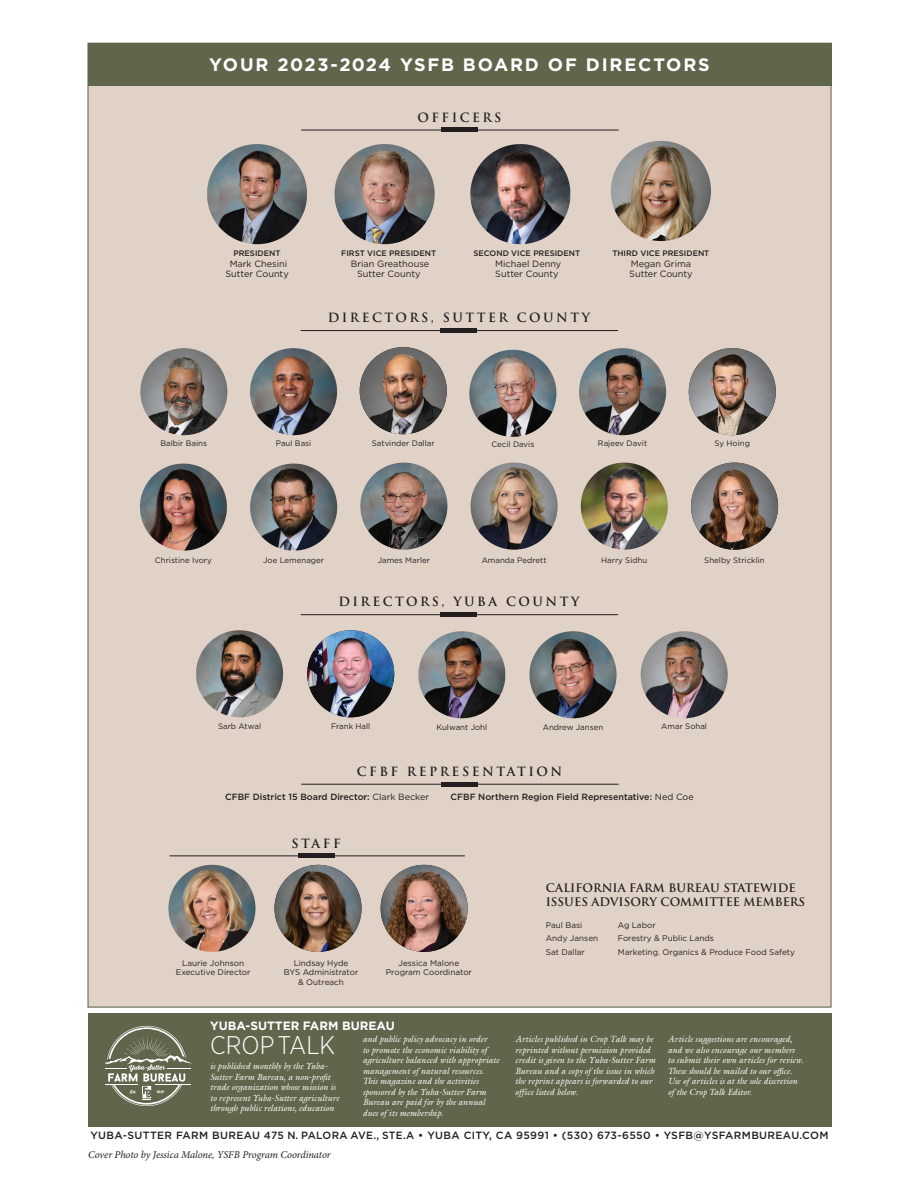
<style>
.page{position:relative;width:918px;height:1188px;background:#fff}
.page>*{position:absolute;margin:0;border:0;box-sizing:border-box;transform-origin:0 0}
.t1{font:300 25.5px "Gotham Narrow";color:#fff}
.t2{font:700 18px "Gotham";letter-spacing:.1em;color:#fff}
.t3{font:700 12.45px "Trajan Pro";letter-spacing:.2em;color:#231f20}
.t4{font:700 12px "Gotham";color:#fff}
.t5{font:700 11.55px/13.8px "Trajan Pro";color:#231f20}
.t6{font:500 10.5px "Gotham";letter-spacing:.035em;color:#231f20}
.t7{font:italic 10.5px "Minion Pro";letter-spacing:-.01em;color:#231f20}
.t8{font:9.15px/10.2px "Gotham";color:#231f20}
.t9{font:italic 9px/10.5px "Galliard Pro";color:#fff;scale:.96 1}
.t10{font:500 9px "Gotham";color:#231f20}
.t11{font:8.25px/9.1px "Gotham";color:#231f20;text-align:center}
.t12{font:7.95px "Gotham";color:#231f20}
.t13{font:500 7.95px "Gotham";color:#231f20}
.s1{font-weight:400}
</style>
<div class="page">
<div style="left:88px;top:1013px;width:743px;height:113px;background:#60664b"></div>
<div style="left:87px;top:43px;width:745px;height:965px;background:#e1d2c7"></div>
<div style="left:88px;top:43px;width:743px;height:43px;background:#60664b"></div>
<img style="left:611px;top:141px;width:100px;height:100px;border-radius:50px">
<img style="left:207px;top:144px;width:100px;height:100px;border-radius:48px">
<img style="left:335px;top:144px;width:100px;height:100px;border-radius:50px">
<img style="left:470px;top:144px;width:100px;height:100px">
<img style="left:196px;top:630px;width:87px;height:87px">
<img style="left:418px;top:631px;width:87px;height:87px;border-radius:42px">
<img style="left:529px;top:631px;width:88px;height:87px;border-radius:44px">
<img style="left:641px;top:631px;width:87px;height:87px;border-radius:44px">
<hr style="left:301px;top:130px;width:318px;height:1px;background:#231f20">
<hr style="left:441px;top:128px;width:37px;height:4px;background:#231f20">
<hr style="left:301px;top:330px;width:317px;height:1px;background:#231f20">
<div style="left:441px;top:328px;width:36px;height:5px;background:#231f20"></div>
<hr style="left:301px;top:614px;width:317px;height:1px;background:#231f20">
<div style="left:441px;top:612px;width:36px;height:5px;background:#231f20"></div>
<hr style="left:301px;top:784px;width:318px;height:1px;background:#231f20">
<div style="left:441px;top:782px;width:37px;height:5px;background:#231f20"></div>
<hr style="left:170px;top:855px;width:295px;height:1px;background:#231f20">
<hr style="left:298px;top:854px;width:37px;height:4px;background:#231f20">
<img style="left:168px;top:865px;width:88px;height:87px;border-radius:44px">
<img style="left:274px;top:865px;width:88px;height:87px;border-radius:44px">
<img style="left:381px;top:865px;width:87px;height:87px">
<img style="left:307px;top:630px;width:87px;height:87px;border-radius:43px">
<svg style="left:105px;top:1026px;width:88px;height:80px"></svg>
<img style="left:250px;top:464px;width:87px;height:87px;border-radius:44px">
<img style="left:140px;top:464px;width:87px;height:87px;border-radius:44px">
<img style="left:360px;top:463px;width:87px;height:87px;border-radius:44px">
<img style="left:471px;top:463px;width:87px;height:87px;border-radius:44px">
<img style="left:581px;top:463px;width:87px;height:87px;border-radius:44px">
<img style="left:360px;top:347px;width:87px;height:87px;border-radius:44px">
<img style="left:250px;top:348px;width:87px;height:87px;border-radius:44px">
<img style="left:140px;top:348px;width:87px;height:87px;border-radius:44px">
<img style="left:579px;top:348px;width:87px;height:87px;border-radius:44px">
<img style="left:469px;top:350px;width:87px;height:87px;border-radius:44px">
<img style="left:689px;top:348px;width:87px;height:87px;border-radius:44px">
<img style="left:691px;top:463px;width:87px;height:87px;border-radius:44px">
<h2 class="t2" style="left:209px;top:53px;width:502px">YOUR 2023-2024 YSFB BOARD OF DIRECTORS</h2>
<h3 class="t3" style="left:417px;top:109px;width:86px">OFFICERS</h3>
<p class="t13" style="left:234px;top:248px;width:48px">PRESIDENT</p>
<p class="t8" style="left:225px;top:258px;width:65px;text-align:center">Mark Chesini<br>Sutter County</p>
<p class="t13" style="left:341px;top:248px;width:96px">FIRST VICE PRESIDENT</p>
<p class="t8" style="left:351px;top:258px;width:80px;text-align:center">Brian Greathouse<br>Sutter County</p>
<p class="t13" style="left:474px;top:248px;width:108px">SECOND VICE PRESIDENT</p>
<p class="t8" style="left:495px;top:258px;width:68px">Michael Denny<br>Sutter County</p>
<h3 class="t3" style="left:328px;top:310px;width:264px">DIRECTORS, SUTTER COUNTY</h3>
<p class="t13" style="left:612px;top:248px;width:99px">THIRD VICE PRESIDENT</p>
<p class="t8" style="left:629px;top:258px;width:65px">Megan Grima<br>Sutter County</p>
<p class="t12" style="left:161px;top:439px;width:48px">Balbir Bains</p>
<p class="t12" style="left:276px;top:439px;width:37px">Paul Basi</p>
<p class="t12" style="left:372px;top:438px;width:64px">Satvinder Dallar</p>
<p class="t12" style="left:491px;top:439px;width:44px">Cecil Davis</p>
<p class="t12" style="left:598px;top:439px;width:51px">Rajeev Davit</p>
<p class="t12" style="left:715px;top:439px;width:37px">Sy Hoing</p>
<p class="t12" style="left:155px;top:555px;width:58px">Christine Ivory</p>
<p class="t12" style="left:263px;top:555px;width:62px">Joe Lemenager</p>
<p class="t12" style="left:378px;top:555px;width:54px">James Marler</p>
<p class="t12" style="left:482px;top:555px;width:66px">Amanda Pedrett</p>
<p class="t12" style="left:601px;top:555px;width:48px">Harry Sidhu</p>
<h3 class="t3" style="left:338px;top:594px;width:243px">DIRECTORS, YUBA COUNTY</h3>
<p class="t12" style="left:704px;top:555px;width:62px">Shelby Stricklin</p>
<p class="t12" style="left:218px;top:721px;width:45px">Sarb Atwal</p>
<p class="t12" style="left:437px;top:722px;width:52px">Kulwant Johl</p>
<p class="t12" style="left:543px;top:722px;width:62px">Andrew Jansen</p>
<p class="t12" style="left:331px;top:721px;width:41px">Frank Hall</p>
<p class="t12" style="left:661px;top:721px;width:47px">Amar Sohal</p>
<h3 class="t3" style="left:357px;top:764px;width:207px">CFBF REPRESENTATION</h3>
<p class="t10" style="left:225px;top:791px;width:205px">CFBF District 15 Board Director: <span class="s1">Clark Becker</span></p>
<p class="t10" style="left:451px;top:791px;width:245px">CFBF Northern Region Field Representative: <span class="s1">Ned Coe</span></p>
<h3 class="t3" style="left:291px;top:835px;width:51px">STAFF</h3>
<p class="t11" style="left:176px;top:959px;width:76px">Laurie Johnson<br>Executive Director</p>
<p class="t11" style="left:284px;top:959px;width:76px">Lindsay Hyde<br>BYS Administrator &amp; Outreach</p>
<p class="t11" style="left:386px;top:959px;width:88px">Jessica Malone<br>Program Coordinator</p>
<p class="t5" style="left:546px;top:881px;width:261px">CALIFORNIA FARM BUREAU STATEWIDE<br>ISSUES ADVISORY COMMITTEE MEMBERS</p>
<p class="t11" style="left:546px;top:920px;width:38px">Paul Basi</p>
<p class="t11" style="left:618px;top:920px;width:39px">Ag Labor</p>
<p class="t11" style="left:546px;top:933px;width:54px">Andy Jansen</p>
<p class="t11" style="left:618px;top:933px;width:98px">Forestry &amp; Public Lands</p>
<p class="t11" style="left:546px;top:947px;width:41px">Sat Dallar</p>
<p class="t11" style="left:618px;top:947px;width:179px">Marketing. Organics &amp; Produce Food Safety</p>
<h3 class="t4" style="left:210px;top:1017px;width:186px">YUBA-SUTTER FARM BUREAU</h3>
<p class="t9" style="left:210px;top:1061px;width:136px">is published monthly by the Yuba-Sutter Farm Bureau, a non-profit trade organization whose mission is to represent Yuba-Sutter agriculture through public relations, education</p>
<h1 class="t1" style="left:210px;top:1029px;width:127px">CROP TALK</h1>
<p class="t9" style="left:363px;top:1034px;width:144px">and public policy advocacy in order<br>to promote the economic viability of agriculture balanced with appropriate management of natural resources.<br>This magazine and the activities sponsored by the Yuba-Sutter Farm Bureau are paid for by the annual dues of its membership.</p>
<p class="t9" style="left:515px;top:1034px;width:148px">Articles published in Crop Talk may be reprinted without permission provided credit is given to the Yuba-Sutter Farm Bureau and a copy of the issue in which the reprint appears is forwarded to our office listed below.</p>
<p class="t9" style="left:668px;top:1034px;width:143px">Article suggestions are encouraged, and we also encourage our members to submit their own articles for review.<br>These should be mailed to our office.<br>Use of articles is at the sole discretion of the Crop Talk Editor.</p>
<p class="t6" style="left:90px;top:1129px;width:740px">YUBA-SUTTER FARM BUREAU 475 N. PALORA AVE., STE.A • YUBA CITY, CA 95991 • (530) 673-6550 • YSFB@YSFARMBUREAU.COM</p>
<p class="t7" style="left:88px;top:1147px;width:244px">Cover Photo by Jessica Malone, YSFB Program Coordinator</p>
</div>
